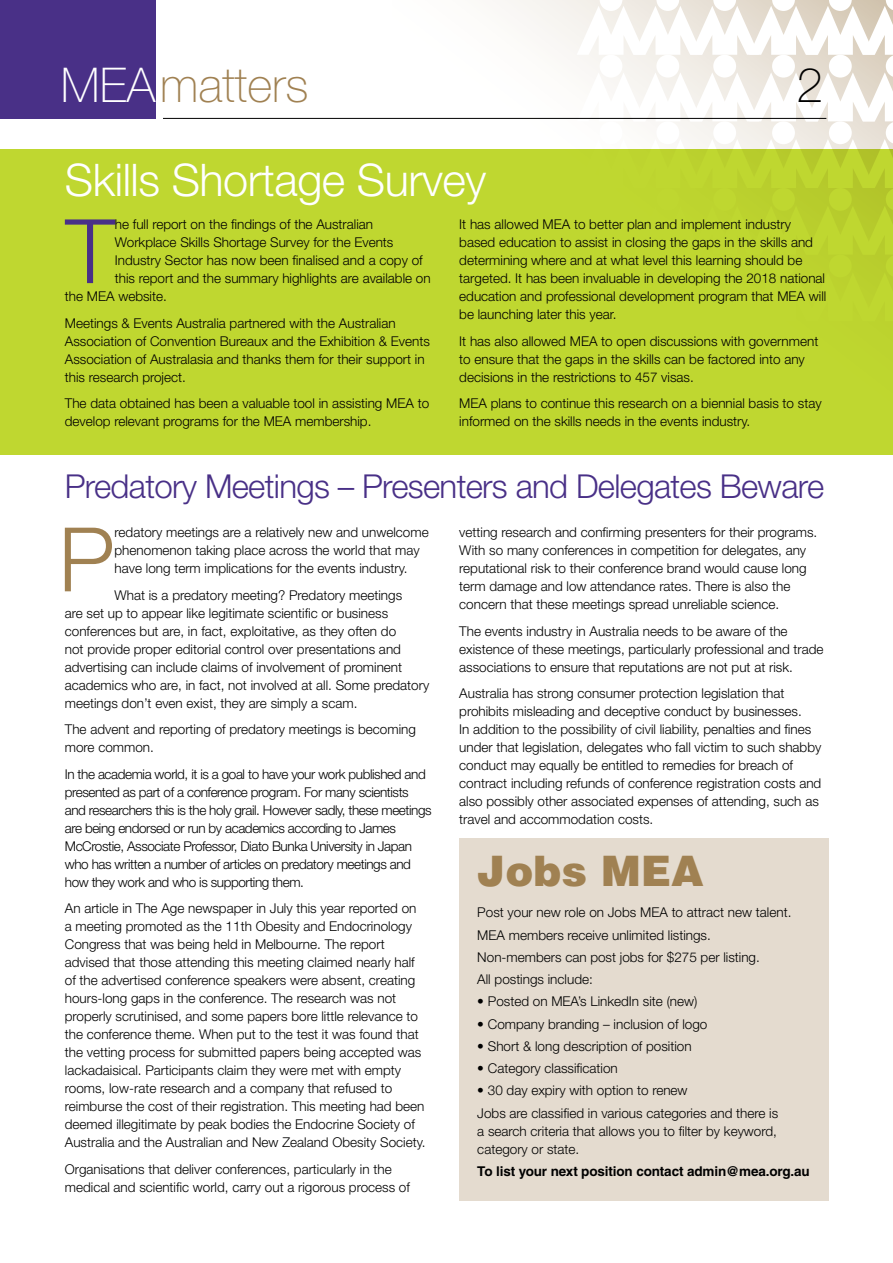
<style>
.page{position:relative;width:893px;height:1263px;background:#fff}
.page>*{position:absolute;margin:0;border:0;box-sizing:border-box;transform-origin:0 0}
.t1{font:300 89.1px "Helvetica Neue";color:#493087}
.t2{font:300 89.1px "Helvetica Neue";color:#a08152}
.t3{font:100 48px "Helvetica Neue";color:#a08152}
.t4{font:100 48px "Helvetica Neue";color:#000}
.t5{font:300 45px "Helvetica Neue";letter-spacing:-.01em;color:#fff}
.t6{font:900 42px "Helvetica";color:#a08152}
.t7{font:300 33px "Helvetica Neue";letter-spacing:-.02em;color:#493087}
.t8{font:300 13.5px/18px "Helvetica Neue";color:#000}
.t9{font:300 13.5px/18px "Helvetica Neue";letter-spacing:-.03em;color:#000}
.t10{font:700 13.5px "Helvetica";letter-spacing:-.01em;color:#000}
.s1{color:#fff}
</style>
<div class="page">
<div style="left:0;top:150px;width:893px;height:305px;background:#bfd730"></div>
<svg style="left:393px;top:0;width:184px;height:150px"></svg>
<svg style="left:577px;top:0;width:316px;height:266px"></svg>
<div style="left:0;top:0;width:156px;height:119px;background:#493087"></div>
<hr style="left:163px;top:118px;width:663px;height:1px;background:#000">
<div style="left:459px;top:838px;width:370px;height:363px;background:#e4dbcf"></div>
<h2 class="t3" style="left:61px;top:58px;width:249px"><span class="s1">MEA</span> matters</h2>
<h2 class="t4" style="left:796px;top:58px;width:28px">2</h2>
<h3 class="t5" style="left:65px;top:152px;width:423px">Skills Shortage Survey</h3>
<h1 class="t1" style="left:65px;top:197px;width:51px">T</h1>
<p class="t8" style="left:115px;top:215px;width:260px">he full report on the findings of the Australian</p>
<p class="t8" style="left:115px;top:233px;width:280px">Workplace Skills Shortage Survey for the Events</p>
<p class="t8" style="left:115px;top:251px;width:309px">Industry Sector has now been finalised and a copy of</p>
<p class="t8" style="left:115px;top:269px;width:317px">this report and the summary highlights are available on</p>
<p class="t8" style="left:65px;top:287px;width:104px">the MEA website.</p>
<p class="t8" style="left:65px;top:313px;width:367px">Meetings &amp; Events Australia partnered with the Australian Association of Convention Bureaux and the Exhibition &amp; Events Association of Australasia and thanks them for their support in this research project.</p>
<p class="t8" style="left:65px;top:394px;width:366px">The data obtained has been a valuable tool in assisting MEA to develop relevant programs for the MEA membership.</p>
<p class="t8" style="left:459px;top:215px;width:369px">It has allowed MEA to better plan and implement industry based education to assist in closing the gaps in the skills and determining where and at what level this learning should be targeted. It has been invaluable in developing the 2018 national education and professional development program that MEA will be launching later this year.</p>
<p class="t8" style="left:459px;top:331px;width:361px">It has also allowed MEA to open discussions with government to ensure that the gaps in the skills can be factored into any decisions in the restrictions to 457 visas.</p>
<p class="t8" style="left:459px;top:394px;width:364px">MEA plans to continue this research on a biennial basis to stay informed on the skills needs in the events industry.</p>
<h3 class="t7" style="left:65px;top:466px;width:761px">Predatory Meetings – Presenters and Delegates Beware</h3>
<h1 class="t2" style="left:58px;top:505px;width:58px">P</h1>
<p class="t8" style="left:115px;top:523px;width:316px">redatory meetings are a relatively new and unwelcome phenomenon taking place across the world that may have long term implications for the events industry.</p>
<p class="t8" style="left:65px;top:586px;width:366px;text-indent:50px">What is a predatory meeting? Predatory meetings<br>are set up to appear like legitimate scientific or business conferences but are, in fact, exploitative, as they often do<br>not provide proper editorial control over presentations and advertising can include claims of involvement of prominent academics who are, in fact, not involved at all. Some predatory meetings don’t even exist, they are simply a scam.</p>
<p class="t8" style="left:65px;top:720px;width:353px">The advent and reporting of predatory meetings is becoming more common.</p>
<p class="t9" style="left:65px;top:765px;width:368px">In the academia world, it is a goal to have your work published and presented as part of a conference program. For many scientists and researchers this is the holy grail. However sadly, these meetings are being endorsed or run by academics according to James McCrostie, Associate Professor, Diato Bunka University in Japan who has written a number of articles on predatory meetings and how they work and who is supporting them.</p>
<p class="t8" style="left:65px;top:899px;width:362px">An article in The Age newspaper in July this year reported on a meeting promoted as the 11th Obesity and Endocrinology Congress that was being held in Melbourne. The report advised that those attending this meeting claimed nearly half of the advertised conference speakers were absent, creating hours-long gaps in the conference. The research was not properly scrutinised, and some papers bore little relevance to the conference theme. When put to the test it was found that the vetting process for submitted papers being accepted was lackadaisical. Participants claim they were met with empty rooms, low-rate research and a company that refused to reimburse the cost of their registration. This meeting had been deemed illegitimate by peak bodies the Endocrine Society of Australia and the Australian and New Zealand Obesity Society.</p>
<p class="t8" style="left:65px;top:1160px;width:347px">Organisations that deliver conferences, particularly in the medical and scientific world, carry out a rigorous process of</p>
<p class="t8" style="left:459px;top:523px;width:360px">vetting research and confirming presenters for their programs.<br>With so many conferences in competition for delegates, any reputational risk to their conference brand would cause long term damage and low attendance rates. There is also the concern that these meetings spread unreliable science.</p>
<p class="t8" style="left:459px;top:622px;width:366px">The events industry in Australia needs to be aware of the existence of these meetings, particularly professional and trade associations to ensure that reputations are not put at risk.</p>
<p class="t8" style="left:459px;top:684px;width:364px">Australia has strong consumer protection legislation that prohibits misleading and deceptive conduct by businesses.<br>In addition to the possibility of civil liability, penalties and fines under that legislation, delegates who fall victim to such shabby conduct may equally be entitled to remedies for breach of contract including refunds of conference registration costs and also possibly other associated expenses of attending, such as travel and accommodation costs.</p>
<h3 class="t6" style="left:477px;top:843px;width:228px">Jobs MEA</h3>
<p class="t8" style="left:477px;top:901px;width:316px;line-height:22.2px">Post your new role on Jobs MEA to attract new talent.<br>MEA members receive unlimited listings.<br>Non-members can post jobs for $275 per listing.<br>All postings include:</p>
<p class="t8" style="left:477px;top:992px;width:222px">• Posted on MEA’s LinkedIn site (new)</p>
<p class="t8" style="left:477px;top:1014px;width:232px">• Company branding – inclusion of logo</p>
<p class="t8" style="left:477px;top:1037px;width:216px">• Short &amp; long description of position</p>
<p class="t8" style="left:477px;top:1059px;width:142px">• Category classification</p>
<p class="t8" style="left:477px;top:1079px;width:302px;line-height:22.2px">• 30 day expiry with option to renew<br>Jobs are classified in various categories and there is</p>
<p class="t8" style="left:477px;top:1121px;width:301px">a search criteria that allows you to filter by keyword, category or state.</p>
<p class="t10" style="left:477px;top:1163px;width:334px">To list your next position contact admin@mea.org.au</p>
</div>
